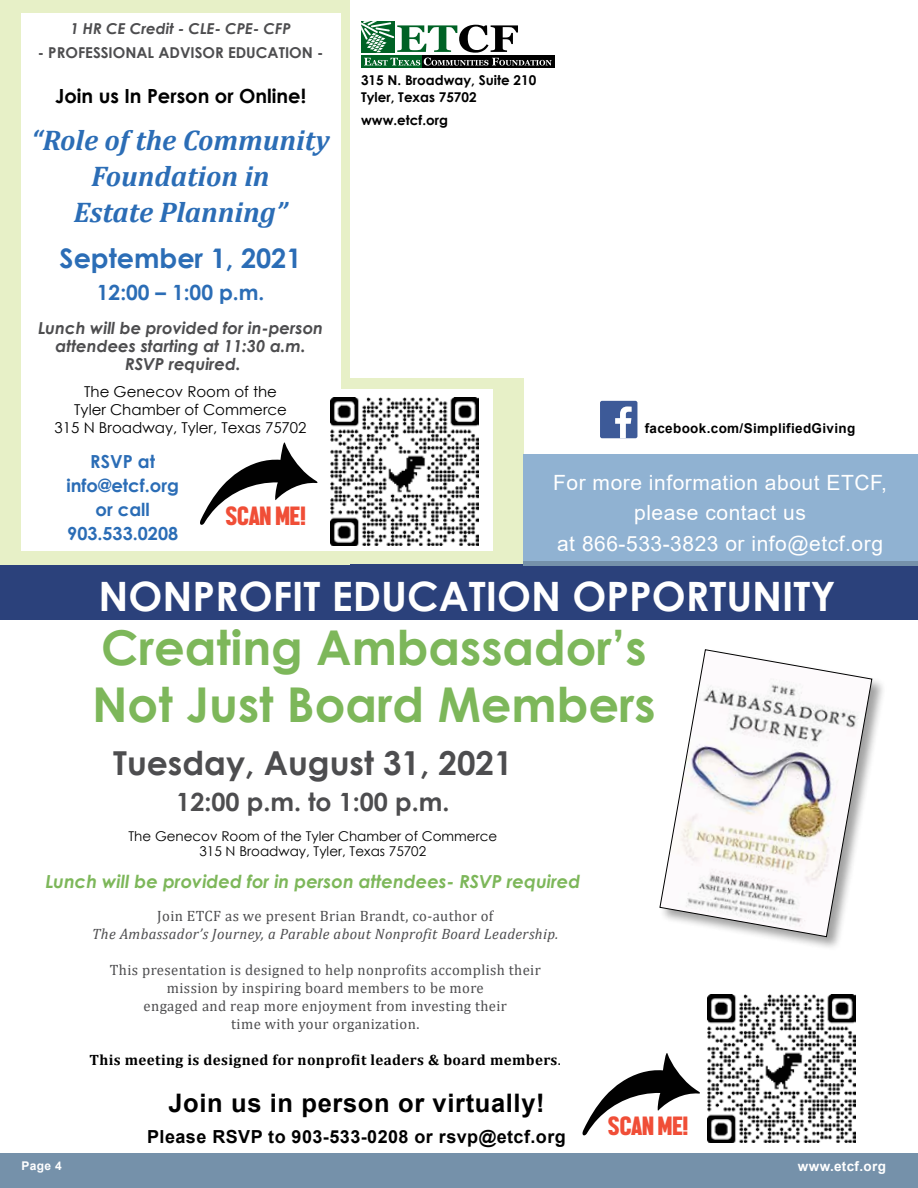
<style>
.page{position:relative;width:918px;height:1188px;background:#fff}
.page>*{position:absolute;margin:0;border:0;box-sizing:border-box;transform-origin:0 0}
.t1{font:700 48px/57px "Century Gothic";color:#7db75a}
.t2{font:700 40.5px "Century Gothic";color:#fff}
.t3{font:700 33px "Century Gothic";color:#4d4d4f}
.t4{font:italic 700 28.5px/36px "Cambria";color:#2b6db6;text-align:center}
.t5{font:700 27px "Century Gothic";color:#2b6db6}
.t6{font:27px "Front Page Neue";color:#f04e37}
.t7{font:700 25.5px "Arial";letter-spacing:.025em;color:#000}
.t8{font:700 25.2px "Century Gothic";color:#4d4d4f}
.t9{font:21px/30px "Arial";letter-spacing:.025em;color:#fff;text-align:center}
.t10{font:700 21px "Century Gothic";color:#2b6db6}
.t11{font:700 19.5px "Century Gothic";color:#000}
.t12{font:italic 700 18px "Century Gothic";color:#7db75a}
.t13{font:700 18px "Arial";letter-spacing:.025em;color:#000}
.t14{font:700 18px/24px "Century Gothic";color:#2b6db6;text-align:center}
.t15{font:italic 700 16.5px/18px "Century Gothic";color:#4d4d4f;text-align:center}
.t16{font:15px/18px "Cambria";letter-spacing:.025em;color:#4d4d4f;text-align:center}
.t17{font:15px/18px "Century Gothic";color:#000;text-align:center}
.t18{font:italic 15px "Cambria";letter-spacing:.025em;color:#4d4d4f}
.t19{font:700 15px "Cambria";letter-spacing:.025em;color:#000}
.t20{font:700 15px "Century Gothic";color:#4d4d4f}
.t21{font:italic 700 15px "Century Gothic";color:#4d4d4f}
.t22{font:13.5px/15px "Century Gothic";color:#000;text-align:center}
.t23{font:700 13.5px/16.2px "Century Gothic";color:#000}
.t24{font:700 13.5px "Arial";letter-spacing:.025em;color:#000}
.t25{font:700 13.5px "Arial";letter-spacing:.025em;color:#fff}
.t26{font:700 12px "Arial";color:#fff}
.s1{font-weight:400}
</style>
<div class="page">
<div style="left:341px;top:378px;width:183px;height:188px;background:#e7f0c7"></div>
<div style="left:0;top:565px;width:918px;height:16px;background:#2b417b"></div>
<div style="left:0;top:0;width:349px;height:565px;background:#e7f0c7"></div>
<div style="left:0;top:1153px;width:918px;height:35px;background:#7591aa"></div>
<div style="left:361px;top:55px;width:61px;height:13px;background:#006225"></div>
<div style="left:422px;top:55px;width:132px;height:13px;background:#000"></div>
<svg style="left:361px;top:21px;width:191px;height:45px"></svg>
<div style="left:524px;top:455px;width:394px;height:106px;background:#90b2d2"></div>
<div style="left:524px;top:561px;width:394px;height:5px;background:#7591aa"></div>
<div style="left:659px;top:649px;width:227px;height:302px;background:#000;opacity:.37"></div>
<svg style="left:660px;top:649px;width:212px;height:288px"></svg>
<div style="left:22px;top:14px;width:319px;height:537px;background:#fff"></div>
<div style="left:600px;top:401px;width:37px;height:37px;background:#3d5a98;border-radius:2px"></div>
<svg style="left:615px;top:406px;width:17px;height:32px"></svg>
<div style="left:0;top:573px;width:918px;height:47px;background:#2b417b"></div>
<svg style="left:200px;top:442px;width:118px;height:83px"></svg>
<div style="left:326px;top:389px;width:166px;height:162px;background:#fff"></div>
<img style="left:331px;top:398px;width:147px;height:147px">
<svg style="left:582px;top:1053px;width:118px;height:83px"></svg>
<img style="left:708px;top:995px;width:147px;height:147px">
<p class="t21" style="left:70px;top:18px;width:222px">1 HR CE Credit - CLE- CPE- CFP</p>
<p class="t20" style="left:38px;top:42px;width:287px">- PROFESSIONAL ADVISOR EDUCATION -</p>
<h3 class="t11" style="left:55px;top:82px;width:253px">Join us In Person or Online!</h3>
<h3 class="t4" style="left:31px;top:121px;width:300px">“Role of the Community<br>Foundation in<br>Estate Planning”</h3>
<h3 class="t5" style="left:60px;top:238px;width:243px">September 1, 2021</h3>
<h3 class="t10" style="left:97px;top:276px;width:169px">12:00 – 1:00 p.m.</h3>
<p class="t15" style="left:38px;top:319px;width:287px">Lunch will be provided for in-person attendees starting at 11:30 a.m.<br>RSVP required.</p>
<p class="t17" style="left:55px;top:383px;width:253px">The Genecov Room of the<br>Tyler Chamber of Commerce<br>315 N Broadway, Tyler, Texas 75702</p>
<p class="t14" style="left:66px;top:449px;width:114px">RSVP at info@etcf.org or call<br>903.533.0208</p>
<h3 class="t6" style="left:226px;top:501px;width:82px">SCAN ME!</h3>
<p class="t23" style="left:361px;top:72px;width:177px">315 N. Broadway, Suite 210<br>Tyler, Texas 75702</p>
<p class="t23" style="left:361px;top:112px;width:88px">www.etcf.org</p>
<p class="t24" style="left:645px;top:418px;width:212px">facebook.com/SimplifiedGiving</p>
<h3 class="t9" style="left:553px;top:468px;width:335px">For more information about ETCF, please contact us<br>at 866-533-3823 or info@etcf.org</h3>
<h2 class="t2" style="left:99px;top:566px;width:739px">NONPROFIT EDUCATION OPPORTUNITY</h2>
<h1 class="t1" style="left:92px;top:617px;width:565px">Creating Ambassador’s<br>Not Just Board Members</h1>
<h3 class="t3" style="left:113px;top:738px;width:401px">Tuesday, August 31, 2021</h3>
<h3 class="t8" style="left:176px;top:783px;width:275px">12:00 p.m. to 1:00 p.m.</h3>
<p class="t22" style="left:129px;top:829px;width:370px">The Genecov Room of the Tyler Chamber of Commerce<br>315 N Broadway, Tyler, Texas 75702</p>
<p class="t12" style="left:45px;top:868px;width:536px">Lunch will be provided for in person attendees- RSVP required</p>
<p class="t16" style="left:157px;top:907px;width:338px">Join ETCF as we present Brian Brandt, co-author of</p>
<p class="t18" style="left:92px;top:924px;width:468px">The Ambassador’s Journey, a Parable about Nonprofit Board Leadership.</p>
<p class="t16" style="left:110px;top:961px;width:432px">This presentation is designed to help nonprofits accomplish their mission by inspiring board members to be more<br>engaged and reap more enjoyment from investing their<br>time with your organization.</p>
<p class="t19" style="left:90px;top:1050px;width:473px">This meeting is designed for nonprofit leaders &amp; board members<span class="s1">.</span></p>
<h3 class="t7" style="left:168px;top:1085px;width:378px">Join us in person or virtually!</h3>
<p class="t13" style="left:147px;top:1124px;width:420px">Please RSVP to 903-533-0208 or rsvp@etcf.org</p>
<h3 class="t6" style="left:609px;top:1112px;width:82px">SCAN ME!</h3>
<p class="t26" style="left:22px;top:1158px;width:42px">Page 4</p>
<p class="t25" style="left:798px;top:1157px;width:89px">www.etcf.org</p>
</div>
